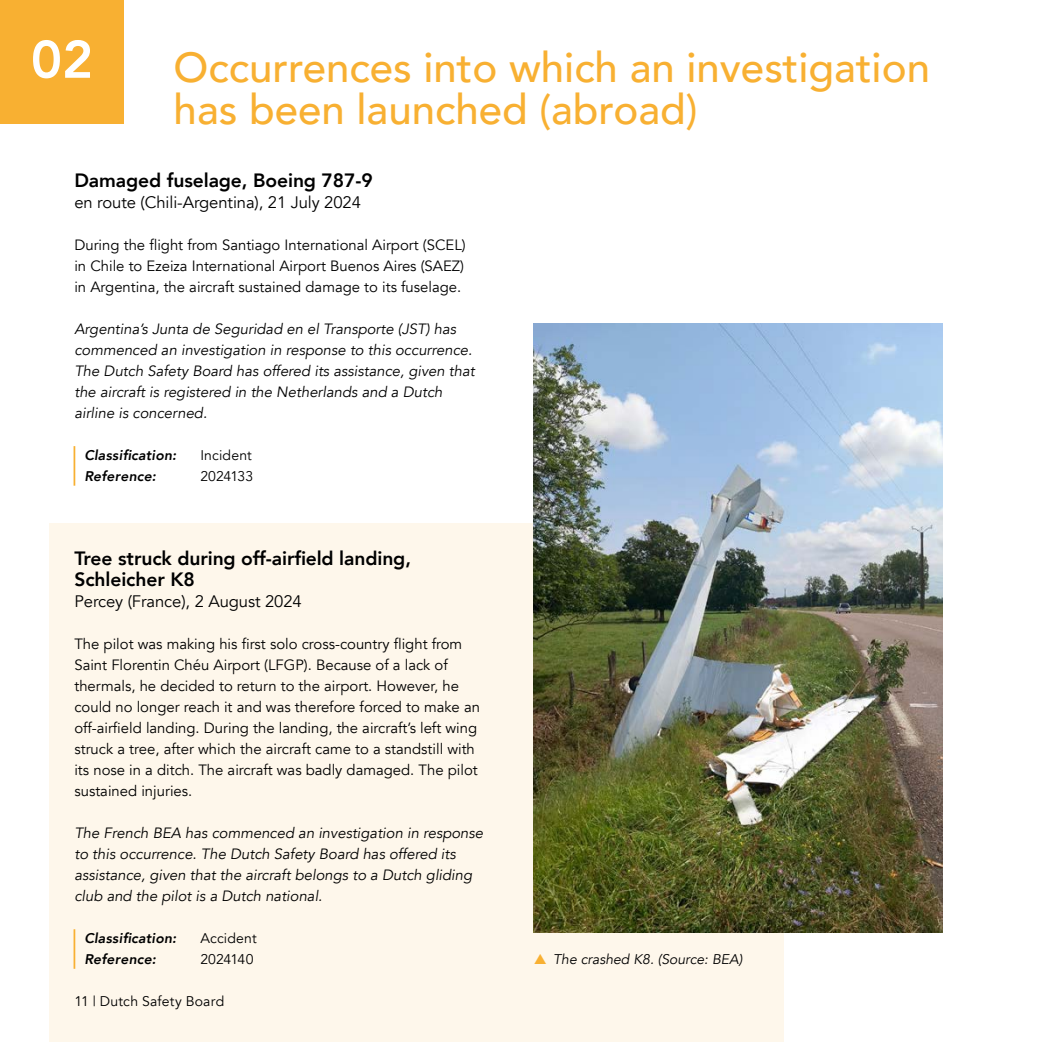
<style>
.page{position:relative;width:1042px;height:1042px;background:#fff}
.page>*{position:absolute;margin:0;border:0;box-sizing:border-box;transform-origin:0 0}
.Hoofdstuk_cijfer_groot{font:800 52.5px "Avenir";color:#fff}
.H2_-_Kop_groot{font:500 42px/42px "Avenir";color:#f8b032}
.H3_-_Artikelkop{font:800 19.25px/21px "Avenir";letter-spacing:-.005em;color:#000}
.H3_-_Artikelkop_onderkop{font:16.62px "Avenir";letter-spacing:-.005em;color:#000}
.P_-_plattetekst{font:14.88px/21px "Avenir";color:#000;text-align:justify}
.P_-_plattetekst-2{font:italic 14.88px/21px "Avenir";color:#000}
.P_-_classifcatie_incident{font:italic 800 14px "Avenir";letter-spacing:.015em;color:#000}
.P_-_classifcatie_incident-2{font:14px "Avenir";letter-spacing:.01em;color:#000}
.t1{font:italic 14px "Avenir";color:#000}
.P_-_classifcatie_incident-3{font:14px "Avenir";letter-spacing:-.01em;color:#000}
</style>
<div class="page">
<div style="left:50px;top:523px;width:734px;height:519px;background:#fef7eb"></div>
<hr style="left:74px;top:446px;width:1px;height:40px;background:#f8b032">
<hr style="left:74px;top:929px;width:1px;height:40px;background:#f8b032">
<img style="left:533px;top:324px;width:410px;height:609px">
<div style="left:0;top:0;width:124px;height:124px;background:#f8b032"></div>
<p class="Hoofdstuk_cijfer_groot" style="left:31px;top:19px;width:64px">02</p>
<p class="H2_-_Kop_groot" style="left:174px;top:44px;width:758px">Occurrences into which an investigation has been launched (abroad)</p>
<p class="H3_-_Artikelkop" style="left:74px;top:170px;width:300px">Damaged fuselage, Boeing 787-9</p>
<p class="H3_-_Artikelkop_onderkop" style="left:74px;top:192px;width:288px">en route (Chili-Argentina), 21 July 2024</p>
<p class="P_-_plattetekst" style="left:74px;top:235px;width:393px">During the flight from Santiago International Airport (SCEL) in Chile to Ezeiza International Airport Buenos Aires (SAEZ) in Argentina, the aircraft sustained damage to its fuselage.</p>
<p class="P_-_plattetekst-2" style="left:74px;top:319px;width:402px">Argentina’s Junta de Seguridad en el Transporte (JST) has commenced an investigation in response to this occurrence.<br>The Dutch Safety Board has offered its assistance, given that the aircraft is registered in the Netherlands and a Dutch airline is concerned.</p>
<p class="P_-_classifcatie_incident" style="left:84px;top:447px;width:93px">Classification:</p>
<p class="P_-_classifcatie_incident-2" style="left:200px;top:447px;width:53px">Incident</p>
<p class="P_-_classifcatie_incident" style="left:84px;top:468px;width:73px">Reference:</p>
<p class="P_-_classifcatie_incident-3" style="left:200px;top:468px;width:54px">2024133</p>
<p class="H3_-_Artikelkop" style="left:74px;top:548px;width:338px">Tree struck during off-airfield landing,<br>Schleicher K8</p>
<p class="H3_-_Artikelkop_onderkop" style="left:74px;top:591px;width:229px">Percey (France), 2 August 2024</p>
<p class="P_-_plattetekst" style="left:74px;top:634px;width:407px;text-align:left">The pilot was making his first solo cross-country flight from Saint Florentin Chéu Airport (LFGP). Because of a lack of thermals, he decided to return to the airport. However, he could no longer reach it and was therefore forced to make an off-airfield landing. During the landing, the aircraft’s left wing struck a tree, after which the aircraft came to a standstill with its nose in a ditch. The aircraft was badly damaged. The pilot sustained injuries.</p>
<p class="P_-_plattetekst-2" style="left:74px;top:823px;width:410px">The French BEA has commenced an investigation in response to this occurrence. The Dutch Safety Board has offered its assistance, given that the aircraft belongs to a Dutch gliding club and the pilot is a Dutch national.</p>
<p class="P_-_classifcatie_incident" style="left:84px;top:930px;width:93px">Classification:</p>
<p class="P_-_classifcatie_incident-2" style="left:200px;top:930px;width:58px">Accident</p>
<p class="P_-_classifcatie_incident" style="left:84px;top:951px;width:73px">Reference:</p>
<p class="P_-_classifcatie_incident-3" style="left:200px;top:951px;width:54px">2024140</p>
<p class="t1" style="left:553px;top:951px;width:191px">The crashed K8. (Source: BEA)</p>
<p class="P_-_classifcatie_incident-2" style="left:74px;top:993px;width:151px">11 | Dutch Safety Board</p>
</div>
